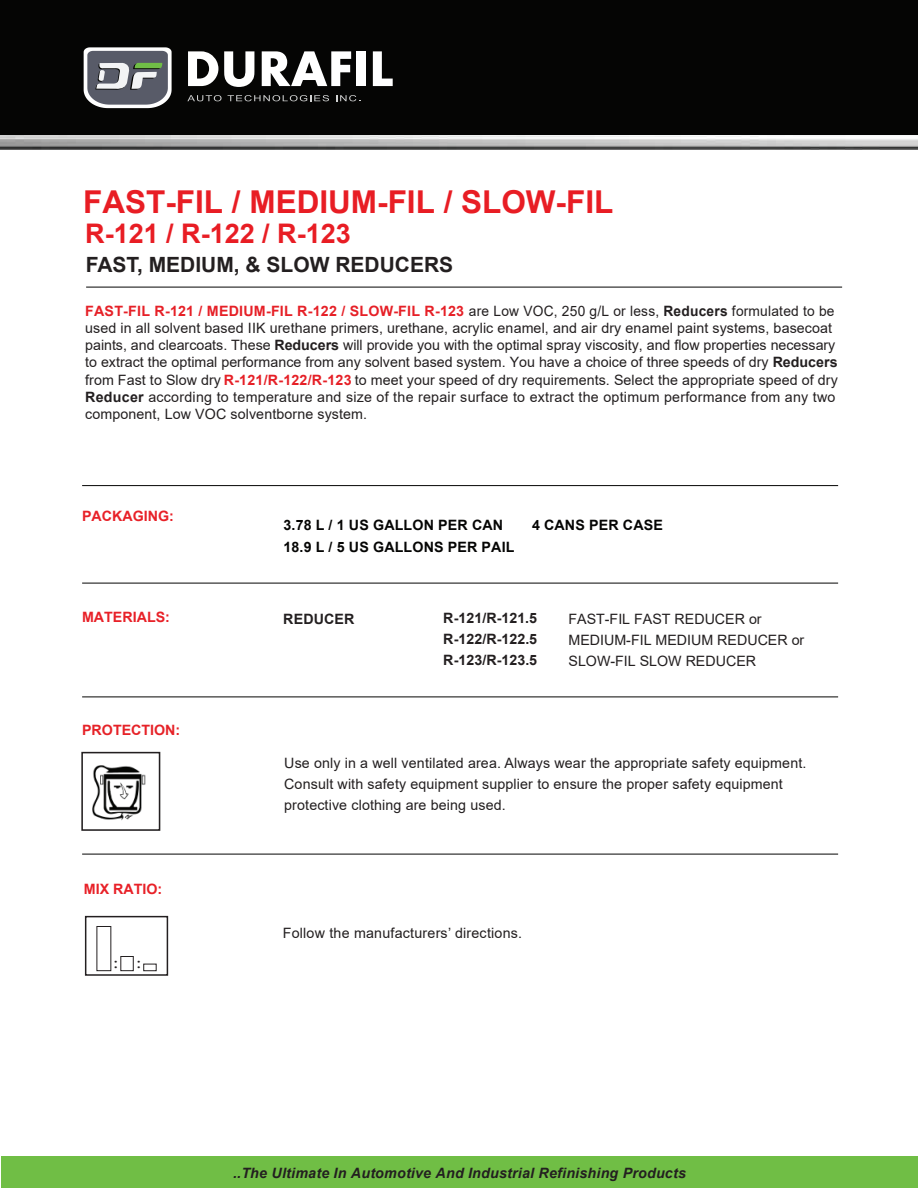
<style>
.page{position:relative;width:918px;height:1188px;background:#fff}
.page>*{position:absolute;margin:0;border:0;box-sizing:border-box;transform-origin:0 0}
.t1{font:700 31.5px "Arial";color:#e81d24}
.t2{font:700 27px "Arial";color:#e81d24}
.t3{font:700 21px "Arial";color:#231f20}
.t4{font:14.25px/17.1px "Arial";letter-spacing:.005em;color:#231f20}
.t5{font:italic 700 14.25px "Arial";letter-spacing:.015em;color:#231f20}
.t6{font:700 14.25px "Arial";letter-spacing:.01em;color:#050504}
.t7{font:700 14.25px "Arial";letter-spacing:.005em;color:#231f20}
.t8{font:700 14.25px "Arial";color:#e82128}
.t9{font:700 14.25px "Arial";color:#e62228}
.t10{font:13.65px "Arial Rounded MT Bold";color:#231f20;scale:1.1 1}
.s1{font-weight:700;color:#e62027}
.s2{font-weight:700}
</style>
<div class="page">
<div style="left:0;top:0;width:918px;height:136px;background:#050504"></div>
<hr style="left:86px;top:287px;width:756px;height:1px;background:#050504">
<svg style="left:188px;top:51px;width:30px;height:35px"></svg>
<svg style="left:224px;top:51px;width:30px;height:36px"></svg>
<svg style="left:262px;top:51px;width:89px;height:35px"></svg>
<div style="left:357px;top:51px;width:9px;height:35px;background:#fff"></div>
<svg style="left:373px;top:51px;width:20px;height:35px"></svg>
<svg style="left:187px;top:95px;width:35px;height:6px"></svg>
<svg style="left:228px;top:95px;width:101px;height:6px"></svg>
<svg style="left:336px;top:95px;width:24px;height:6px"></svg>
<svg style="left:84px;top:47px;width:88px;height:61px;background:#84888d"></svg>
<hr style="left:82px;top:697px;width:756px;height:1px;background:#050504">
<div style="left:2px;top:1157px;width:916px;height:31px;background:#70be45"></div>
<img style="left:0;top:135px;width:918px;height:15px">
<hr style="left:82px;top:485px;width:756px;height:1px;background:#050504">
<hr style="left:82px;top:583px;width:756px;height:1px;background:#050504">
<hr style="left:82px;top:854px;width:756px;height:1px;background:#050504">
<div style="left:81px;top:752px;width:79px;height:79px;border:2px solid #231f20"></div>
<img style="left:92px;top:765px;width:54px;height:56px">
<div style="left:85px;top:916px;width:83px;height:60px;border:2px solid #231f20"></div>
<div style="left:120px;top:956px;width:14px;height:15px;border:1px solid #231f20"></div>
<div style="left:143px;top:964px;width:14px;height:7px;border:1px solid #231f20"></div>
<h1 class="t1" style="left:83px;top:180px;width:532px">FAST-FIL / MEDIUM-FIL / SLOW-FIL</h1>
<h2 class="t2" style="left:85px;top:214px;width:267px">R-121 / R-122 / R-123</h2>
<h3 class="t3" style="left:86px;top:250px;width:369px">FAST, MEDIUM, &amp; SLOW REDUCERS</h3>
<p class="t4" style="left:85px;top:303px;width:754px"><span class="s1">FAST-FIL R-121 / MEDIUM-FIL R-122 / SLOW-FIL R-123</span> are Low VOC, 250 g/L or less, <span class="s2">Reducers</span> formulated to be used in all solvent based IIK urethane primers, urethane, acrylic enamel, and air dry enamel paint systems, basecoat paints, and clearcoats. These <span class="s2">Reducers</span> will provide you with the optimal spray viscosity, and flow properties necessary to extract the optimal performance from any solvent based system. You have a choice of three speeds of dry <span class="s2">Reducers </span>from Fast to Slow dry <span class="s1">R-121/R-122/R-123</span> to meet your speed of dry requirements. Select the appropriate speed of dry <span class="s2">Reducer</span> according to temperature and size of the repair surface to extract the optimum performance from any two component, Low VOC solventborne system.</p>
<p class="t8" style="left:82px;top:506px;width:93px">PACKAGING:</p>
<p class="t8" style="left:82px;top:607px;width:89px">MATERIALS:</p>
<p class="t9" style="left:82px;top:720px;width:100px">PROTECTION:</p>
<p class="t8" style="left:84px;top:879px;width:80px">MIX RATIO:</p>
<p class="t10" style="left:114px;top:955px;width:6px">:</p>
<p class="t10" style="left:137px;top:955px;width:6px">:</p>
<p class="t6" style="left:284px;top:515px;width:221px">3.78 L / 1 US GALLON PER CAN</p>
<p class="t6" style="left:532px;top:515px;width:132px">4 CANS PER CASE</p>
<p class="t6" style="left:284px;top:537px;width:232px">18.9 L / 5 US GALLONS PER PAIL</p>
<p class="t7" style="left:283px;top:608px;width:73px">REDUCER</p>
<p class="t7" style="left:443px;top:607px;width:95px">R-121/R-121.5</p>
<p class="t4" style="left:568px;top:610px;width:195px">FAST-FIL FAST REDUCER or</p>
<p class="t7" style="left:443px;top:629px;width:95px">R-122/R-122.5</p>
<p class="t4" style="left:569px;top:631px;width:237px">MEDIUM-FIL MEDIUM REDUCER or</p>
<p class="t7" style="left:443px;top:650px;width:95px">R-123/R-123.5</p>
<p class="t4" style="left:569px;top:652px;width:189px">SLOW-FIL SLOW REDUCER</p>
<p class="t4" style="left:284px;top:753px;width:524px;line-height:21px">Use only in a well ventilated area. Always wear the appropriate safety equipment.<br>Consult with safety equipment supplier to ensure the proper safety equipment protective clothing are being used.</p>
<p class="t4" style="left:283px;top:925px;width:241px">Follow the manufacturers’ directions.</p>
<p class="t5" style="left:233px;top:1164px;width:454px">..The Ultimate In Automotive And Industrial Refinishing Products</p>
</div>
